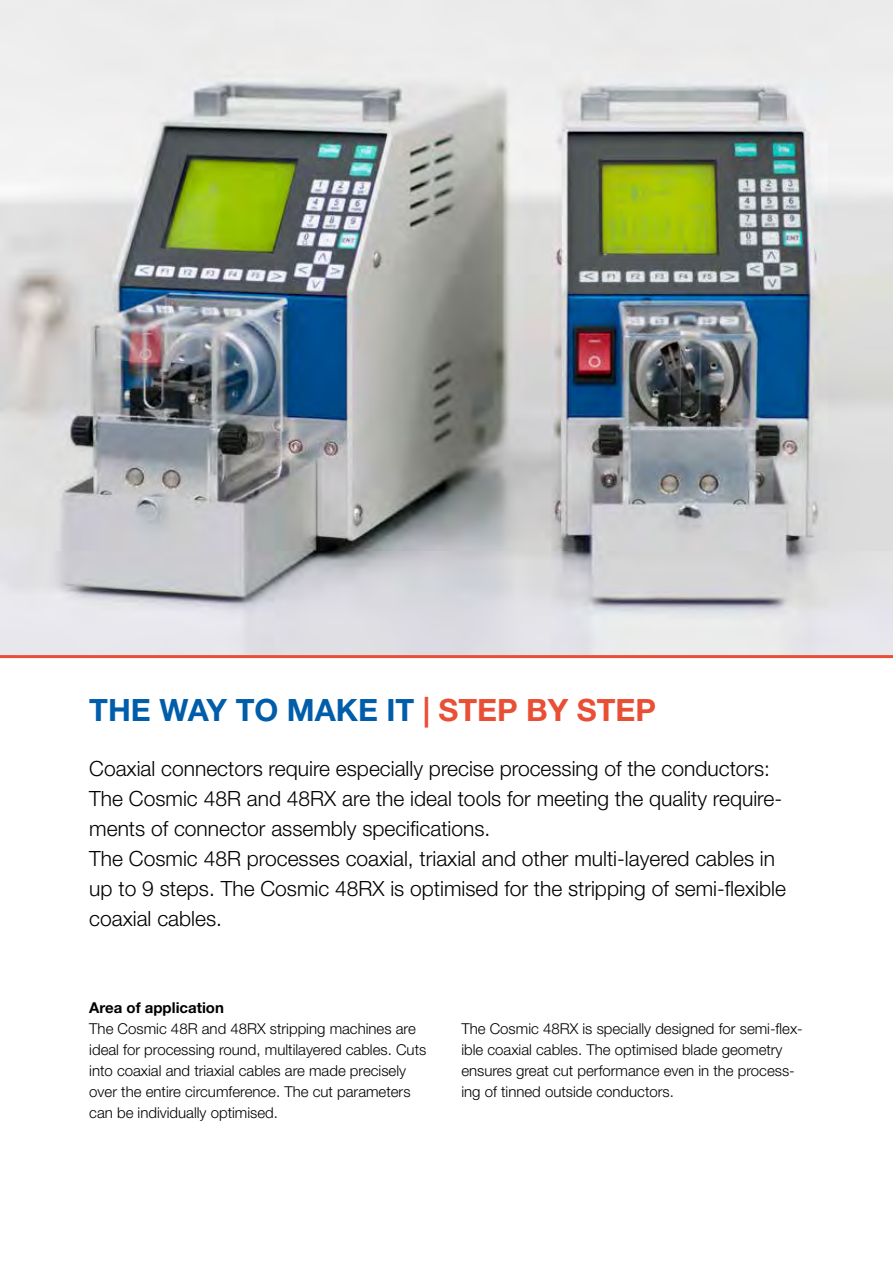
<style>
.page{position:relative;width:893px;height:1263px;background:#fff}
.page>*{position:absolute;margin:0;border:0;box-sizing:border-box;transform-origin:0 0}
.t1{font:700 30.75px "Helvetica Neue LT Std";color:#005da9}
.t2{font:300 21px/30px "Helvetica Neue LT Std";color:#000}
.t3{font:300 15px/21px "Helvetica Neue LT Std";color:#000}
.t4{font:700 15px "Helvetica Neue LT Std";color:#000}
.s1{color:#e94f35}
</style>
<div class="page">
<img style="left:0;top:0;width:893px;height:655px">
<hr style="left:0;top:655px;width:893px;height:3px;background:#e94f35">
<h1 class="t1" style="left:89px;top:691px;width:568px">THE WAY TO MAKE IT <span class="s1">| STEP BY STEP</span></h1>
<p class="t2" style="left:89px;top:753px;width:698px">Coaxial connectors require especially precise processing of the conductors:<br>The Cosmic 48R and 48RX are the ideal tools for meeting the quality require&shy;ments of connector assembly specifications.<br>The Cosmic 48R processes coaxial, triaxial and other multi-layered cables in up to 9 steps. The Cosmic 48RX is optimised for the stripping of semi-flexible coaxial cables.</p>
<p class="t4" style="left:89px;top:998px;width:136px">Area of application</p>
<p class="t3" style="left:89px;top:1018px;width:339px">The Cosmic 48R and 48RX stripping machines are ideal for processing round, multilayered cables. Cuts into coaxial and triaxial cables are made precisely over the entire circumference. The cut parameters can be individually optimised.</p>
<p class="t3" style="left:461px;top:1018px;width:343px">The Cosmic 48RX is specially designed for semi-flex&shy;ible coaxial cables. The optimised blade geometry ensures great cut performance even in the process&shy;ing of tinned outside conductors.</p>
</div>
